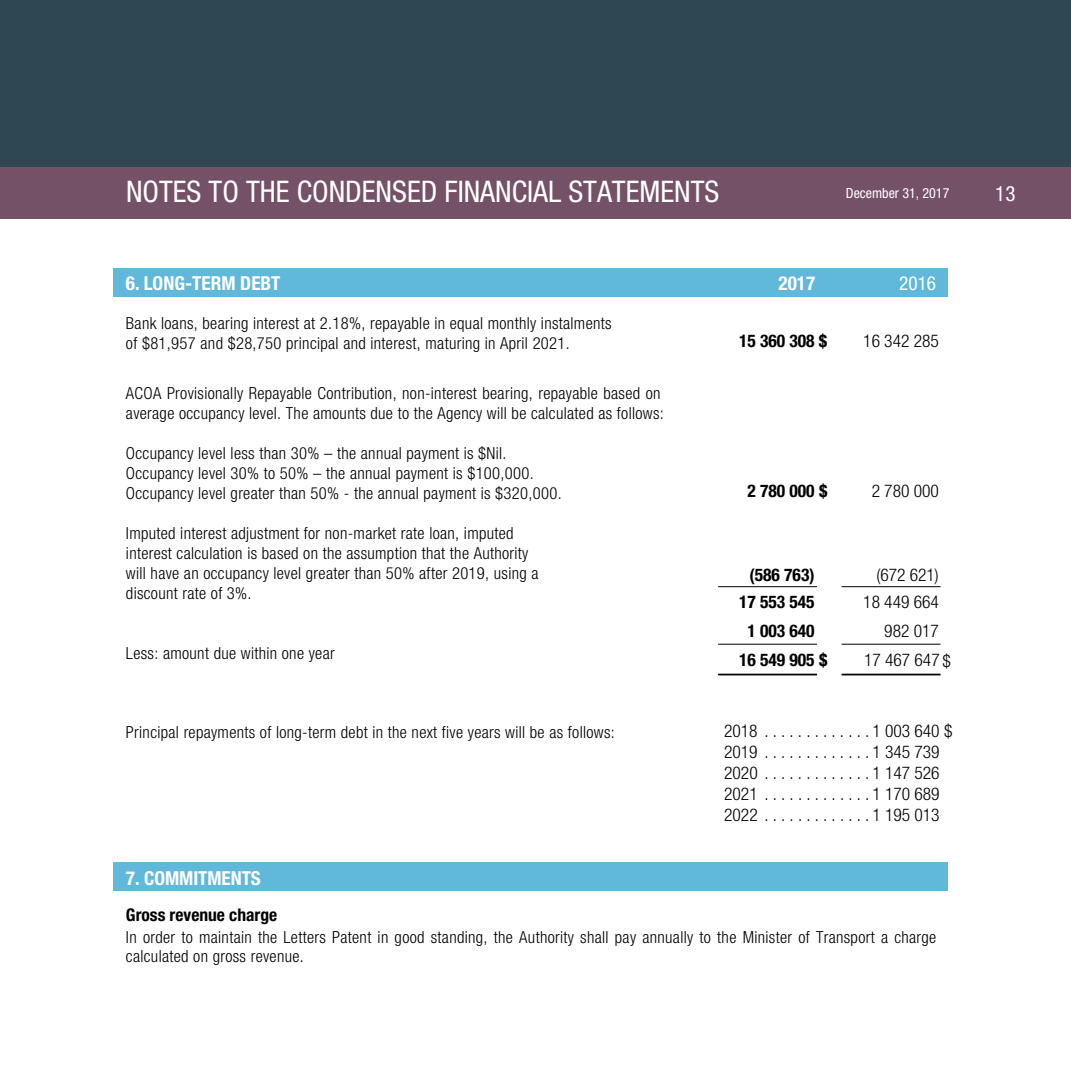
<style>
.page{position:relative;width:1071px;height:1071px;background:#fff}
.page>*{position:absolute;margin:0;border:0;box-sizing:border-box;transform-origin:0 0}
.t1{font:condensed 29.75px "Helvetica Neue";color:#fff}
.t2{font:condensed 21px "Helvetica Neue";color:#fff}
.t3{font:700 condensed 19.25px "Helvetica Neue";color:#fff}
.t4{font:condensed 19.25px "Helvetica Neue";color:#fff}
.t5{font:300 condensed 17.5px/21px "Helvetica Neue";color:#000}
.t6{font:700 condensed 17.5px "Helvetica Neue";color:#000}
.t7{font:300 condensed 16.62px/19.9px "Helvetica Neue";letter-spacing:.02em;color:#000}
.t8{font:condensed 14px "Helvetica Neue";color:#fff}
</style>
<div class="page">
<div style="left:0;top:163px;width:1071px;height:56px;background:#745167"></div>
<div style="left:0;top:0;width:1071px;height:166px;background:#2f4653"></div>
<div style="left:113px;top:268px;width:834px;height:29px;background:#60b9da"></div>
<div style="left:113px;top:863px;width:834px;height:28px;background:#60b9da"></div>
<hr style="left:718px;top:586px;width:99px;height:1px;background:#000">
<hr style="left:718px;top:644px;width:99px;height:1px;background:#000">
<hr style="left:718px;top:674px;width:99px;height:1px;background:#000">
<hr style="left:842px;top:586px;width:99px;height:1px;background:#000">
<hr style="left:842px;top:644px;width:99px;height:1px;background:#000">
<hr style="left:842px;top:674px;width:99px;height:1px;background:#000">
<h1 class="t1" style="left:126px;top:174px;width:595px">NOTES TO THE CONDENSED FINANCIAL STATEMENTS</h1>
<p class="t8" style="left:846px;top:185px;width:105px">December 31, 2017</p>
<p class="t3" style="left:126px;top:272px;width:156px">6. LONG-TERM DEBT</p>
<p class="t3" style="left:779px;top:272px;width:38px">2017</p>
<p class="t4" style="left:899px;top:272px;width:38px">2016</p>
<p class="t7" style="left:126px;top:313px;width:487px">Bank loans, bearing interest at 2.18%, repayable in equal monthly instalments of $81,957 and $28,750 principal and interest, maturing in April 2021.</p>
<p class="t7" style="left:126px;top:383px;width:539px">ACOA Provisionally Repayable Contribution, non-interest bearing, repayable based on average occupancy level. The amounts due to the Agency will be calculated as follows:</p>
<p class="t7" style="left:126px;top:443px;width:437px">Occupancy level less than 30% – the annual payment is $Nil.<br>Occupancy level 30% to 50% – the annual payment is $100,000.<br>Occupancy level greater than 50% - the annual payment is $320,000.</p>
<p class="t7" style="left:126px;top:523px;width:414px">Imputed interest adjustment for non-market rate loan, imputed interest calculation is based on the assumption that the Authority will have an occupancy level greater than 50% after 2019, using a discount rate of 3%.</p>
<p class="t7" style="left:126px;top:643px;width:210px">Less: amount due within one year</p>
<p class="t7" style="left:126px;top:723px;width:490px">Principal repayments of long-term debt in the next five years will be as follows:</p>
<p class="t6" style="left:739px;top:331px;width:90px">15 360 308 $</p>
<p class="t5" style="left:863px;top:331px;width:77px">16 342 285</p>
<p class="t6" style="left:747px;top:480px;width:81px">2 780 000 $</p>
<p class="t5" style="left:872px;top:480px;width:69px">2 780 000</p>
<p class="t6" style="left:750px;top:564px;width:66px">(586 763)</p>
<p class="t5" style="left:877px;top:564px;width:64px">(672 621)</p>
<p class="t6" style="left:739px;top:591px;width:77px">17 553 545</p>
<p class="t5" style="left:863px;top:591px;width:77px">18 449 664</p>
<p class="t6" style="left:747px;top:620px;width:69px">1 003 640</p>
<p class="t5" style="left:884px;top:620px;width:56px">982 017</p>
<p class="t6" style="left:739px;top:649px;width:90px">16 549 905 $</p>
<p class="t5" style="left:864px;top:649px;width:88px">17 467 647$</p>
<p class="t5" style="left:724px;top:721px;width:230px">2018 .............1 003 640$<br>2019 .............1 345 739<br>2020 .............1 147 526<br>2021 .............1 170 689<br>2022 .............1 195 013</p>
<p class="t3" style="left:126px;top:866px;width:136px">7. COMMITMENTS</p>
<p class="t6" style="left:126px;top:904px;width:153px">Gross revenue charge</p>
<p class="t7" style="left:126px;top:927px;width:812px">In order to maintain the Letters Patent in good standing, the Authority shall pay annually to the Minister of Transport a charge calculated on gross revenue.</p>
<p class="t2" style="left:995px;top:181px;width:22px">13</p>
</div>
